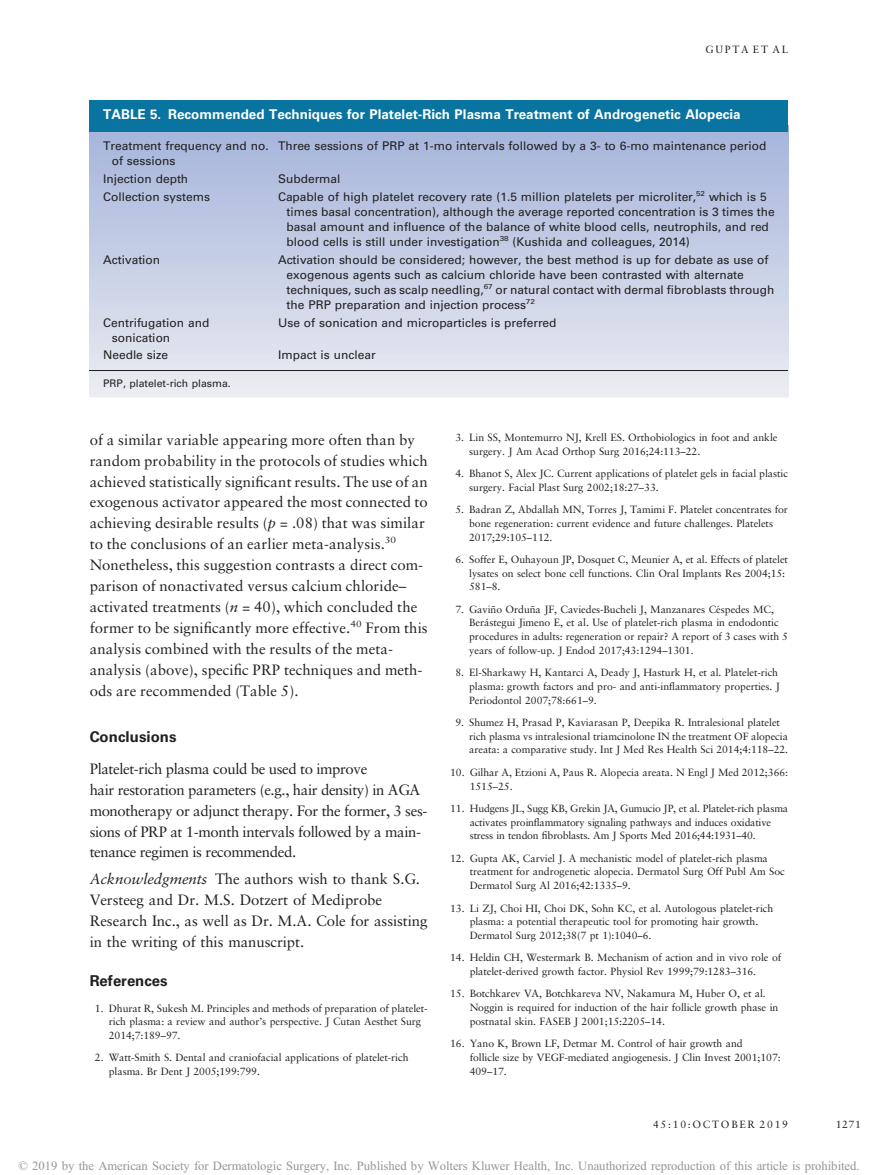
<style>
.page{position:relative;width:878px;height:1175px;background:#fff}
.page>*{position:absolute;margin:0;border:0;box-sizing:border-box;transform-origin:0 0}
.t1{font:15px/20.9px "Adv O Tece 49054";letter-spacing:.01em;color:#221f1f}
.t2{font:15px/20.9px "Adv O Tece 49054";letter-spacing:-.02em;color:#221f1f}
.t3{font:15px "Adv PSA35 F";color:#221f1f}
.t4{font:13.5px "Adv PSA35 F";color:#fff}
.t5{font:12.75px "Adv TT7 c 285990";color:#939699}
.t6{font:12px/15px "Adv PSA35 D";color:#221f1f}
.t7{font:10.5px/13.6px "Adv O Tece 49054";color:#221f1f}
.t8{font:10.5px "Adv PSA35 D";color:#221f1f}
.t9{font:10.5px "Adv O Tece 49054";letter-spacing:.17em;color:#221f1f}
.t10{font:10.5px "Adv O Tece 49054";letter-spacing:.175em;color:#221f1f}
.s1{font-family:"Adv O Tece 49054+fb"}
.s2{font-family:"Adv OT35458 d 10.I"}
.s3{font-style:inherit}
</style>
<div class="page">
<hr style="left:90px;top:370px;width:698px;height:1px;background:#221f1f">
<div style="left:90px;top:100px;width:698px;height:32px;background:#08749f"></div>
<p class="t10" style="left:705px;top:45px;width:84px">GUPTA ET AL</p>
<p class="t4" style="left:103px;top:109px;width:639px">TABLE 5. Recommended Techniques for Platelet-Rich Plasma Treatment of Androgenetic Alopecia</p>
<p class="t6" style="left:112px;top:139px;width:159px;text-indent:-9px">Treatment frequency and no. of sessions</p>
<p class="t6" style="left:278px;top:139px;width:490px">Three sessions of PRP at 1-mo intervals followed by a 3- to 6-mo maintenance period</p>
<p class="t6" style="left:103px;top:172px;width:87px">Injection depth</p>
<p class="t6" style="left:278px;top:172px;width:64px">Subdermal</p>
<p class="t6" style="left:103px;top:190px;width:108px">Collection systems</p>
<p class="t6" style="left:286px;top:190px;width:489px;text-indent:-9px">Capable of high platelet recovery rate (1.5 million platelets per microliter,<sup>52</sup> which is 5 times basal concentration), although the average reported concentration is 3 times the basal amount and influence of the balance of white blood cells, neutrophils, and red blood cells is still under investigation<sup>38</sup> (Kushida and colleagues, 2014)</p>
<p class="t6" style="left:103px;top:253px;width:58px">Activation</p>
<p class="t6" style="left:286px;top:253px;width:489px;text-indent:-9px">Activation should be considered; however, the best method is up for debate as use of exogenous agents such as calcium chloride have been contrasted with alternate techniques, such as scalp needling,<sup>67</sup> or natural contact with dermal fibroblasts through the PRP preparation and injection process<sup>72</sup></p>
<p class="t6" style="left:112px;top:316px;width:99px;text-indent:-9px">Centrifugation and sonication</p>
<p class="t6" style="left:278px;top:316px;width:280px">Use of sonication and microparticles is preferred</p>
<p class="t6" style="left:103px;top:348px;width:66px">Needle size</p>
<p class="t6" style="left:278px;top:348px;width:99px">Impact is unclear</p>
<p class="t8" style="left:103px;top:379px;width:129px">PRP, platelet-rich plasma.</p>
<p class="t1" style="left:90px;top:430px;width:339px">of a similar variable appearing more often than by random probability in the protocols of studies which achieved statistically signi<span class="s1">fi</span>cant results. The use of an exogenous activator appeared the most connected to achieving desirable results (<span class="s2">p</span> = .08) that was similar to the conclusions of an earlier meta-analysis.<sup>30<br></sup>Nonetheless, this suggestion contrasts a direct com&shy;parison of nonactivated versus calcium chloride<span class="s3">– </span>activated treatments (<span class="s2">n</span> = 40), which concluded the former to be signi<span class="s1">fi</span>cantly more effective.<sup>40</sup> From this analysis combined with the results of the meta&shy;analysis (above), speci<span class="s1">fi</span>c PRP techniques and meth&shy;ods are recommended (Table 5).</p>
<h1 class="t3" style="left:90px;top:731px;width:88px">Conclusions</h1>
<p class="t2" style="left:90px;top:759px;width:339px">Platelet-rich plasma could be used to improve<br>hair restoration parameters (e.g., hair density) in AGA monotherapy or adjunct therapy. For the former, 3 ses&shy;sions of PRP at 1-month intervals followed by a main&shy;tenance regimen is recommended.</p>
<h1 class="t1" style="left:90px;top:870px;width:339px"><span class="s2">Acknowledgments</span> The authors wish to thank S.G.<br>Versteeg and Dr. M.S. Dotzert of Mediprobe Research Inc., as well as Dr. M.A. Cole for assisting in the writing of this manuscript.</h1>
<h1 class="t3" style="left:90px;top:975px;width:79px">References</h1>
<p class="t7" style="left:109px;top:1002px;width:320px;text-indent:-14px">1. Dhurat R, Sukesh M. Principles and methods of preparation of platelet&shy;rich plasma: a review and author<span class="s3">’</span>s perspective. J Cutan Aesthet Surg<br>2014;7:189<span class="s3">–</span>97.</p>
<p class="t7" style="left:109px;top:1051px;width:301px;text-indent:-14px">2. Watt-Smith S. Dental and craniofacial applications of platelet-rich plasma. Br Dent J 2005;199:799.</p>
<p class="t7" style="left:469px;top:431px;width:310px;text-indent:-14px">3. Lin SS, Montemurro NJ, Krell ES. Orthobiologics in foot and ankle surgery. J Am Acad Orthop Surg 2016;24:113<span class="s3">–</span>22.</p>
<p class="t7" style="left:469px;top:467px;width:320px;text-indent:-14px">4. Bhanot S, Alex JC. Current applications of platelet gels in facial plastic surgery. Facial Plast Surg 2002;18:27<span class="s3">–</span>33.</p>
<p class="t7" style="left:469px;top:503px;width:320px;text-indent:-14px">5. Badran Z, Abdallah MN, Torres J, Tamimi F. Platelet concentrates for bone regeneration: current evidence and future challenges. Platelets<br>2017;29:105<span class="s3">–</span>112.</p>
<p class="t7" style="left:469px;top:553px;width:320px;text-indent:-14px">6. Soffer E, Ouhayoun JP, Dosquet C, Meunier A, et al. Effects of platelet lysates on select bone cell functions. Clin Oral Implants Res 2004;15:<br>581<span class="s3">–</span>8.</p>
<p class="t7" style="left:455px;top:603px;width:320px">7. Gaviño Orduña JF, Caviedes-Bucheli J, Manzanares Cespedes MC,</p>
<p class="t7" style="left:469px;top:603px;width:320px;text-indent:248px">´<br>Berástegui Jimeno E, et al. Use of platelet-rich plasma in endodontic procedures in adults: regeneration or repair? A report of 3 cases with 5 years of follow-up. J Endod 2017;43:1294<span class="s3">–</span>1301.</p>
<p class="t7" style="left:469px;top:666px;width:312px;text-indent:-14px">8. El-Sharkawy H, Kantarci A, Deady J, Hasturk H, et al. Platelet-rich plasma: growth factors and pro- and anti-in<span class="s1">fl</span>ammatory properties. J<br>Periodontol 2007;78:661<span class="s3">–</span>9.</p>
<p class="t7" style="left:469px;top:716px;width:320px;text-indent:-14px">9. Shumez H, Prasad P, Kaviarasan P, Deepika R. Intralesional platelet rich plasma vs intralesional triamcinolone IN the treatment OF alopecia areata: a comparative study. Int J Med Res Health Sci 2014;4:118<span class="s3">–</span>22.</p>
<p class="t7" style="left:469px;top:766px;width:320px;text-indent:-20px">10. Gilhar A, Etzioni A, Paus R. Alopecia areata. N Engl J Med 2012;366:<br>1515<span class="s3">–</span>25.</p>
<p class="t7" style="left:469px;top:802px;width:320px;text-indent:-20px">11. Hudgens JL, Sugg KB, Grekin JA, Gumucio JP, et al. Platelet-rich plasma activates proin<span class="s1">fl</span>ammatory signaling pathways and induces oxidative stress in tendon <span class="s1">fi</span>broblasts. Am J Sports Med 2016;44:1931<span class="s3">–</span>40.</p>
<p class="t7" style="left:469px;top:852px;width:316px;text-indent:-20px">12. Gupta AK, Carviel J. A mechanistic model of platelet-rich plasma treatment for androgenetic alopecia. Dermatol Surg Off Publ Am Soc<br>Dermatol Surg Al 2016;42:1335<span class="s3">–</span>9.</p>
<p class="t7" style="left:469px;top:901px;width:305px;text-indent:-20px">13. Li ZJ, Choi HI, Choi DK, Sohn KC, et al. Autologous platelet-rich plasma: a potential therapeutic tool for promoting hair growth.<br>Dermatol Surg 2012;38(7 pt 1):1040<span class="s3">–</span>6.</p>
<p class="t7" style="left:450px;top:951px;width:332px;text-align:center">14. Heldin CH, Westermark B. Mechanism of action and in vivo role of platelet-derived growth factor. Physiol Rev 1999;79:1283<span class="s3">–</span>316.</p>
<p class="t7" style="left:469px;top:987px;width:310px;text-indent:-20px">15. Botchkarev VA, Botchkareva NV, Nakamura M, Huber O, et al.<br>Noggin is required for induction of the hair follicle growth phase in postnatal skin. FASEB J 2001;15:2205<span class="s3">–</span>14.</p>
<p class="t7" style="left:469px;top:1037px;width:312px;text-indent:-20px">16. Yano K, Brown LF, Detmar M. Control of hair growth and<br>follicle size by VEGF-mediated angiogenesis. J Clin Invest 2001;107:<br>409<span class="s3">–</span>17.</p>
<p class="t9" style="left:653px;top:1120px;width:136px">45:10:OCTOBER 2019</p>
<p class="t7" style="left:835px;top:1118px;width:26px">1271</p>
<p class="t5" style="left:18px;top:1160px;width:842px">© 2019 by the American Society for Dermatologic Surgery, Inc. Published by Wolters Kluwer Health, Inc. Unauthorized reproduction of this article is prohibited.</p>
</div>
